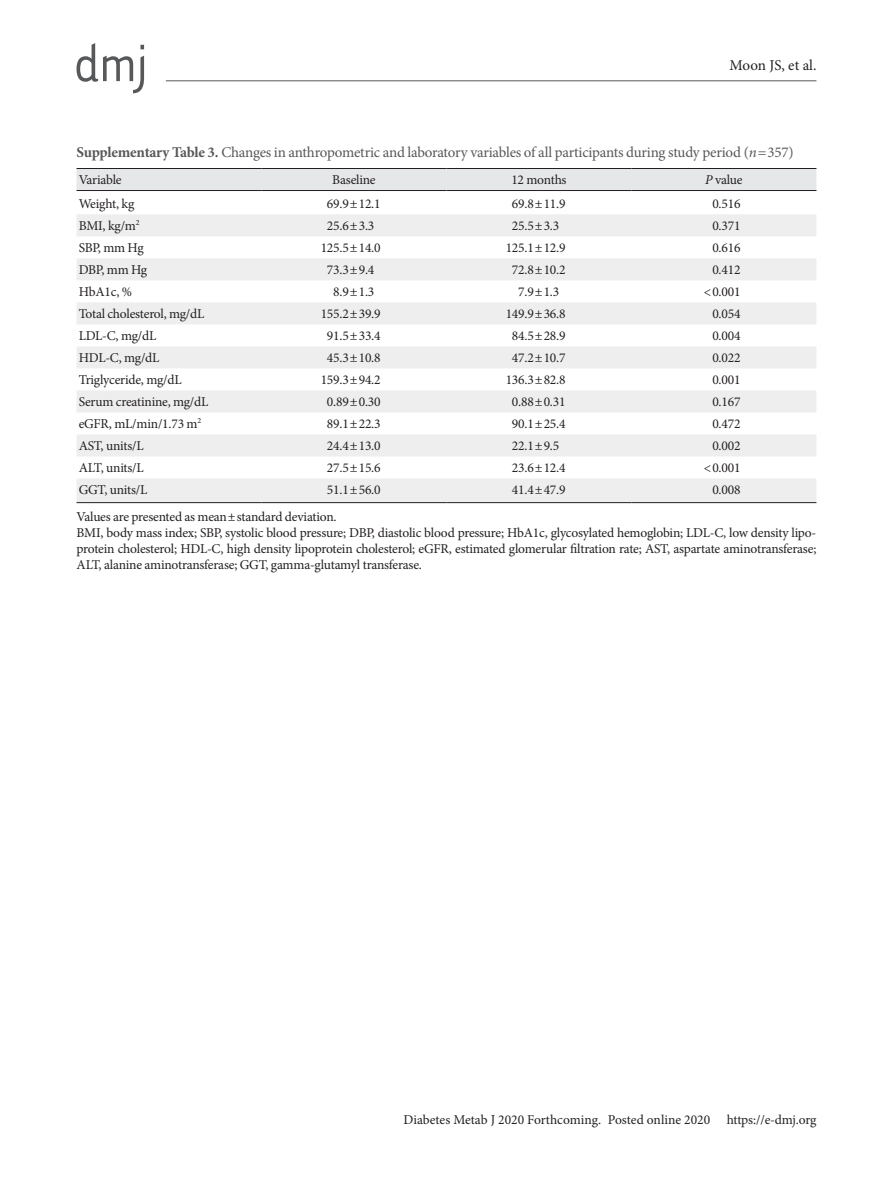
<style>
.page{position:relative;width:893px;height:1191px;background:#fff}
.page>*{position:absolute;margin:0;border:0;box-sizing:border-box;transform-origin:0 0}
.표제목그림{font:15px "Minion Pro";letter-spacing:-.015em;color:#57585a}
.t1{font:15px "Minion Pro";color:#231f20}
.표본문{font:13.5px/16.2px "Minion Pro";letter-spacing:-.015em;color:#231f20;text-align:justify}
.s1{font-weight:700}
.s2{font-style:italic}
</style>
<div class="page">
<hr style="left:166px;top:80px;width:650px;height:1px;background:#57585a">
<svg style="left:77px;top:43px;width:67px;height:50px"></svg>
<div style="left:77px;top:169px;width:739px;height:21px;background:#e6e7e9"></div>
<svg style="left:77px;top:214px;width:739px;height:288px;fill:#eeeeef"></svg>
<hr style="left:77px;top:168px;width:184px;height:1px;background:#231f20">
<hr style="left:261px;top:168px;width:185px;height:1px;background:#231f20">
<hr style="left:446px;top:168px;width:185px;height:1px;background:#231f20">
<hr style="left:631px;top:168px;width:185px;height:1px;background:#231f20">
<hr style="left:77px;top:502px;width:184px;height:1px;background:#231f20">
<hr style="left:261px;top:502px;width:185px;height:1px;background:#231f20">
<hr style="left:446px;top:502px;width:185px;height:1px;background:#231f20">
<hr style="left:631px;top:502px;width:185px;height:1px;background:#231f20">
<hr style="left:77px;top:190px;width:184px;height:1px;background:#231f20">
<hr style="left:261px;top:190px;width:185px;height:1px;background:#231f20">
<hr style="left:446px;top:190px;width:185px;height:1px;background:#231f20">
<hr style="left:631px;top:190px;width:185px;height:1px;background:#231f20">
<p class="t1" style="left:730px;top:55px;width:88px">Moon JS, et al.</p>
<p class="표제목그림" style="left:77px;top:142px;width:719px"><span class="s1">Supplementary Table 3.</span> Changes in anthropometric and laboratory variables of all participants during study period (<span class="s2">n</span>=357)</p>
<p class="표본문" style="left:79px;top:171px;width:45px">Variable</p>
<p class="표본문" style="left:332px;top:171px;width:45px">Baseline</p>
<p class="표본문" style="left:511px;top:171px;width:57px">12 months</p>
<p class="표본문" style="left:705px;top:171px;width:39px"><span class="s2">P</span> value</p>
<p class="표본문" style="left:79px;top:195px;width:57px">Weight, kg</p>
<p class="표본문" style="left:327px;top:195px;width:55px">69.9±12.1</p>
<p class="표본문" style="left:512px;top:195px;width:55px">69.8±11.9</p>
<p class="표본문" style="left:712px;top:195px;width:30px">0.516</p>
<p class="표본문" style="left:79px;top:217px;width:62px">BMI, kg/m<sup>2</sup></p>
<p class="표본문" style="left:327px;top:217px;width:49px">25.6±3.3</p>
<p class="표본문" style="left:512px;top:217px;width:49px">25.5±3.3</p>
<p class="표본문" style="left:712px;top:217px;width:30px">0.371</p>
<p class="표본문" style="left:79px;top:239px;width:67px">SBP, mm Hg</p>
<p class="표본문" style="left:321px;top:239px;width:61px">125.5±14.0</p>
<p class="표본문" style="left:506px;top:239px;width:61px">125.1±12.9</p>
<p class="표본문" style="left:712px;top:239px;width:30px">0.616</p>
<p class="표본문" style="left:79px;top:261px;width:70px">DBP, mm Hg</p>
<p class="표본문" style="left:327px;top:261px;width:49px">73.3±9.4</p>
<p class="표본문" style="left:512px;top:261px;width:55px">72.8±10.2</p>
<p class="표본문" style="left:712px;top:261px;width:30px">0.412</p>
<p class="표본문" style="left:79px;top:283px;width:55px">HbA1c, %</p>
<p class="표본문" style="left:333px;top:283px;width:43px">8.9±1.3</p>
<p class="표본문" style="left:518px;top:283px;width:43px">7.9±1.3</p>
<p class="표본문" style="left:704px;top:283px;width:38px">&lt;0.001</p>
<p class="표본문" style="left:79px;top:305px;width:127px">Total cholesterol, mg/dL</p>
<p class="표본문" style="left:321px;top:305px;width:61px">155.2±39.9</p>
<p class="표본문" style="left:506px;top:305px;width:61px">149.9±36.8</p>
<p class="표본문" style="left:712px;top:305px;width:30px">0.054</p>
<p class="표본문" style="left:79px;top:327px;width:79px">LDL-C, mg/dL</p>
<p class="표본문" style="left:327px;top:327px;width:55px">91.5±33.4</p>
<p class="표본문" style="left:512px;top:327px;width:55px">84.5±28.9</p>
<p class="표본문" style="left:712px;top:327px;width:30px">0.004</p>
<p class="표본문" style="left:79px;top:349px;width:82px">HDL-C, mg/dL</p>
<p class="표본문" style="left:327px;top:349px;width:55px">45.3±10.8</p>
<p class="표본문" style="left:512px;top:349px;width:55px">47.2±10.7</p>
<p class="표본문" style="left:712px;top:349px;width:30px">0.022</p>
<p class="표본문" style="left:79px;top:371px;width:104px">Triglyceride, mg/dL</p>
<p class="표본문" style="left:321px;top:371px;width:61px">159.3±94.2</p>
<p class="표본문" style="left:506px;top:371px;width:61px">136.3±82.8</p>
<p class="표본문" style="left:712px;top:371px;width:30px">0.001</p>
<p class="표본문" style="left:79px;top:393px;width:131px">Serum creatinine, mg/dL</p>
<p class="표본문" style="left:327px;top:393px;width:55px">0.89±0.30</p>
<p class="표본문" style="left:512px;top:393px;width:55px">0.88±0.31</p>
<p class="표본문" style="left:712px;top:393px;width:30px">0.167</p>
<p class="표본문" style="left:79px;top:415px;width:124px">eGFR, mL/min/1.73 m<sup>2</sup></p>
<p class="표본문" style="left:327px;top:415px;width:55px">89.1±22.3</p>
<p class="표본문" style="left:512px;top:415px;width:55px">90.1±25.4</p>
<p class="표본문" style="left:712px;top:415px;width:30px">0.472</p>
<p class="표본문" style="left:79px;top:437px;width:66px">AST, units/L</p>
<p class="표본문" style="left:327px;top:437px;width:55px">24.4±13.0</p>
<p class="표본문" style="left:512px;top:437px;width:49px">22.1±9.5</p>
<p class="표본문" style="left:712px;top:437px;width:30px">0.002</p>
<p class="표본문" style="left:79px;top:459px;width:67px">ALT, units/L</p>
<p class="표본문" style="left:327px;top:459px;width:55px">27.5±15.6</p>
<p class="표본문" style="left:512px;top:459px;width:55px">23.6±12.4</p>
<p class="표본문" style="left:704px;top:459px;width:38px">&lt;0.001</p>
<p class="표본문" style="left:79px;top:481px;width:70px">GGT, units/L</p>
<p class="표본문" style="left:327px;top:481px;width:55px">51.1±56.0</p>
<p class="표본문" style="left:512px;top:481px;width:55px">41.4±47.9</p>
<p class="표본문" style="left:712px;top:481px;width:30px">0.008</p>
<p class="표본문" style="left:77px;top:508px;width:262px">Values are presented as mean±standard deviation.</p>
<p class="표본문" style="left:77px;top:524px;width:741px">BMI, body mass index; SBP, systolic blood pressure; DBP, diastolic blood pressure; HbA1c, glycosylated hemoglobin; LDL-C, low density lipo&shy;protein cholesterol; HDL-C, high density lipoprotein cholesterol; eGFR, estimated glomerular filtration rate; AST, aspartate aminotransferase; ALT, alanine aminotransferase; GGT, gamma-glutamyl transferase.</p>
<p class="표본문" style="left:403px;top:1111px;width:414px">Diabetes Metab J 2020 Forthcoming. Posted online 2020 https://e-dmj.org</p>
</div>
